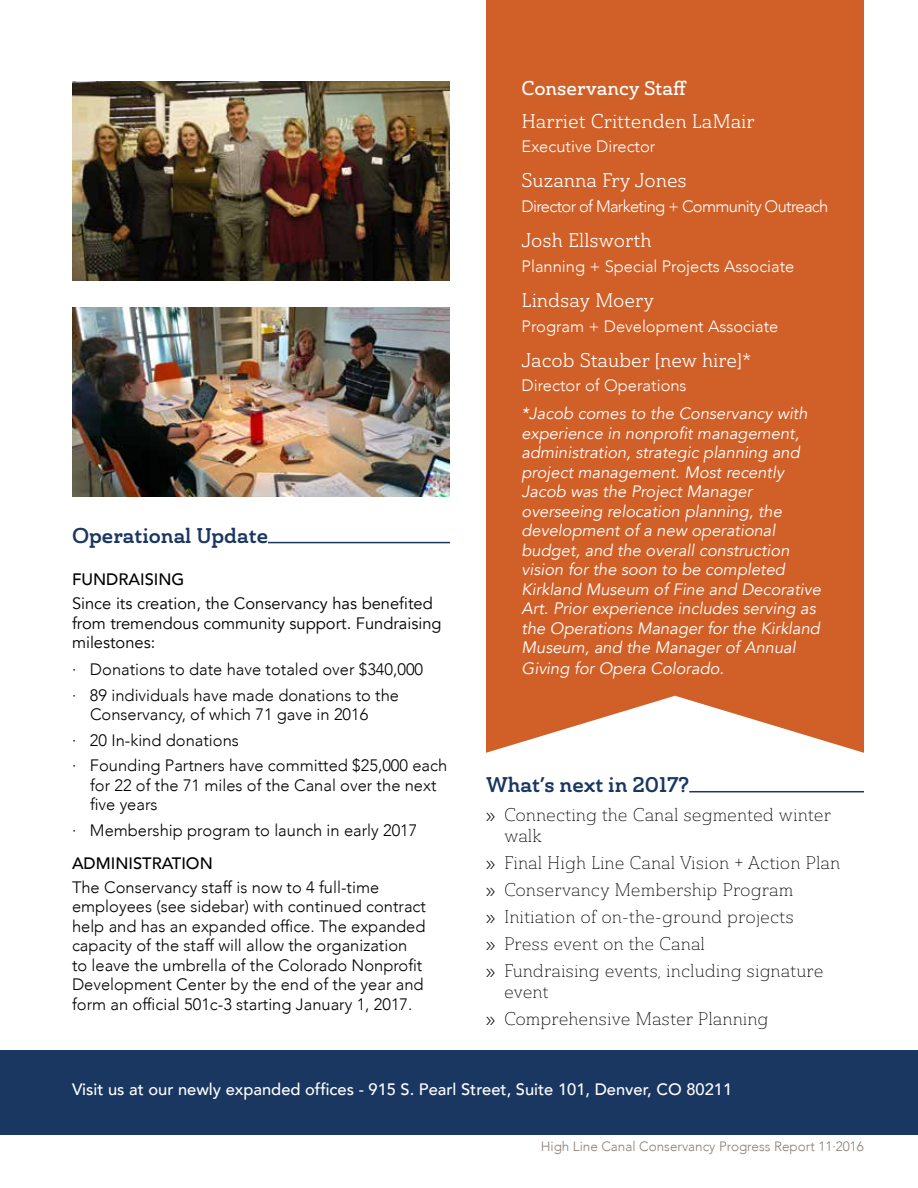
<style>
.page{position:relative;width:918px;height:1188px;background:#fff}
.page>*{position:absolute;margin:0;border:0;box-sizing:border-box;transform-origin:0 0}
.t1{font:21px "Ainslie Slab Nor Dem";color:#193761}
.t2{font:19.5px "Ainslie Slab Nor Boo";color:#fff}
.t3{font:19.5px "Ainslie Slab Nor Med";color:#fff}
.t4{font:18px/27px "Ainslie Slab Nor Lig";color:#000}
.t5{font:300 16.5px/19.5px "Avenir";color:#000}
.t6{font:italic 16.5px/19.5px "Avenir";color:#fff}
.t7{font:300 16.5px "Avenir";color:#fff}
.t8{font:16.5px/19.5px "Avenir";color:#000}
.t9{font:500 16.5px "Avenir";color:#fff}
.t10{font:300 16.5px "Avenir";letter-spacing:-.04em;color:#fff}
.t11{font:500 16.5px "Avenir";color:#000}
.t12{font:300 13.5px "Avenir";color:#8b7d77}
.s1{font-family:"Gill Sans";font-weight:300}
</style>
<div class="page">
<hr style="left:268px;top:542px;width:182px;height:1px;background:#193761">
<div style="left:1px;top:1050px;width:917px;height:85px;background:#193761"></div>
<div style="left:486px;top:0;width:378px;height:753px;background:#d16028"></div>
<hr style="left:689px;top:791px;width:175px;height:1px;background:#193761">
<img style="left:72px;top:81px;width:378px;height:200px">
<img style="left:72px;top:308px;width:378px;height:189px">
<p class="t1" style="left:72px;top:522px;width:198px">Operational Update</p>
<p class="t11" style="left:72px;top:565px;width:114px">FUNDRAISING</p>
<p class="t8" style="left:72px;top:594px;width:371px">Since its creation, the Conservancy has benefited from tremendous community support. Fundraising milestones:</p>
<p class="t5" style="left:72px;top:657px;width:353px;line-height:25.5px">∙ Donations to date have totaled over $340,000 ∙ 89 individuals have made donations to the</p>
<p class="t5" style="left:72px;top:702px;width:377px;line-height:25.5px;text-indent:18px">Conservancy, of which 71 gave in 2016<br>∙ 20 In-kind donations<br>∙ Founding Partners have committed $25,000 each</p>
<p class="t5" style="left:90px;top:775px;width:348px">for 22 of the 71 miles of the Canal over the next five years</p>
<p class="t5" style="left:72px;top:820px;width:347px">∙ Membership program to launch in early 2017</p>
<p class="t11" style="left:72px;top:849px;width:142px">ADMINISTRATION</p>
<p class="t5" style="left:72px;top:877px;width:356px">The Conservancy staff is now to 4 full-time employees (see sidebar) with continued contract help and has an expanded office. The expanded capacity of the staff will allow the organization to leave the umbrella of the Colorado Nonprofit Development Center by the end of the year and form an official 501c-3 starting January 1, 2017.</p>
<p class="t3" style="left:522px;top:76px;width:167px">Conservancy Staff</p>
<p class="t2" style="left:522px;top:110px;width:235px">Harriet Crittenden LaMair</p>
<p class="t7" style="left:522px;top:137px;width:135px">Executive Director</p>
<p class="t2" style="left:522px;top:168px;width:167px">Suzanna Fry Jones</p>
<p class="t10" style="left:522px;top:197px;width:308px">Director of Marketing + Community Outreach</p>
<p class="t2" style="left:522px;top:228px;width:131px">Josh Ellsworth</p>
<p class="t7" style="left:522px;top:257px;width:274px">Planning + Special Projects Associate</p>
<p class="t2" style="left:522px;top:288px;width:134px">Lindsay Moery</p>
<p class="t7" style="left:522px;top:317px;width:258px">Program + Development Associate</p>
<p class="t2" style="left:522px;top:348px;width:231px">Jacob Stauber [new hire]*</p>
<p class="t7" style="left:522px;top:375px;width:167px">Director of Operations</p>
<p class="t6" style="left:522px;top:404px;width:301px">*Jacob comes to the Conservancy with experience in nonprofit management, administration, strategic planning and project management. Most recently Jacob was the Project Manager overseeing relocation planning, the development of a new operational budget, and the overall construction vision for the soon to be completed Kirkland Museum of Fine and Decorative Art. Prior experience includes serving as the Operations Manager for the Kirkland Museum, and the Manager of Annual</p>
<p class="t6" style="left:522px;top:659px;width:204px">Giving for Opera Colorado.</p>
<p class="t1" style="left:486px;top:771px;width:205px">What’s next in 2017?</p>
<p class="t4" style="left:504px;top:804px;width:329px;line-height:21px;text-indent:-18px"><span class="s1">»</span> Connecting the Canal segmented winter walk</p>
<p class="t4" style="left:486px;top:849px;width:356px"><span class="s1">»</span> Final High Line Canal Vision + Action Plan <span class="s1">»</span> Conservancy Membership Program<br><span class="s1">»</span> Initiation of on-the-ground projects<br><span class="s1">»</span> Press event on the Canal<br><span class="s1">»</span> Fundraising events, including signature</p>
<p class="t4" style="left:486px;top:978px;width:284px;text-indent:18px">event<br><span class="s1">»</span> Comprehensive Master Planning</p>
<p class="t9" style="left:72px;top:1075px;width:662px">Visit us at our newly expanded offices - 915 S. Pearl Street, Suite 101, Denver, CO 80211</p>
<p class="t12" style="left:541px;top:1138px;width:325px">High Line Canal Conservancy Progress Report 11∙2016</p>
</div>
